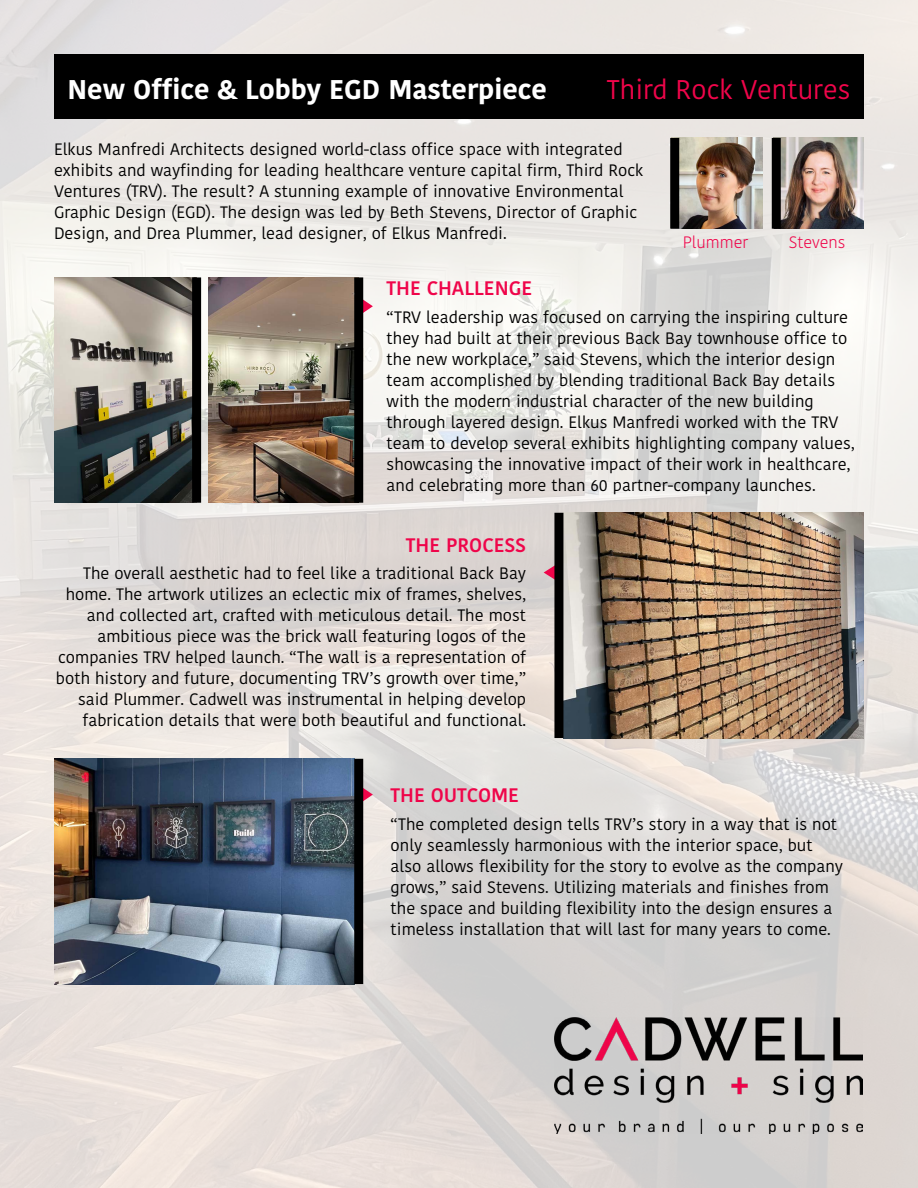
<style>
.page{position:relative;width:918px;height:1188px;background:#fff}
.page>*{position:absolute;margin:0;border:0;box-sizing:border-box;transform-origin:0 0}
.t1{font:700 27px "Kohinoor Telugu";color:#fff}
.t2{font:27px "Kohinoor Telugu";color:#ef054a}
.t3{font:600 19.5px "Kohinoor Telugu";color:#ef054a}
.t4{font:16.5px/21px "Kohinoor Telugu";color:#000}
.t5{font:300 16.5px "Kohinoor Telugu";color:#ef054a}
</style>
<div class="page">
<img style="left:0;top:0;width:918px;height:1188px">
<div style="left:54px;top:54px;width:810px;height:65px;background:#000"></div>
<img style="left:54px;top:277px;width:138px;height:226px">
<img style="left:209px;top:277px;width:145px;height:226px">
<img style="left:564px;top:513px;width:300px;height:225px">
<img style="left:54px;top:759px;width:300px;height:225px">
<svg style="left:363px;top:296px;width:10px;height:21px"></svg>
<svg style="left:363px;top:784px;width:10px;height:21px"></svg>
<svg style="left:544px;top:563px;width:10px;height:19px"></svg>
<div style="left:354px;top:759px;width:9px;height:225px;background:#000"></div>
<div style="left:354px;top:277px;width:9px;height:226px;background:#000"></div>
<div style="left:192px;top:277px;width:9px;height:226px;background:#000"></div>
<div style="left:554px;top:513px;width:9px;height:225px;background:#000"></div>
<img style="left:554px;top:1018px;width:309px;height:116px">
<img style="left:781px;top:138px;width:83px;height:91px">
<img style="left:679px;top:138px;width:83px;height:91px">
<div style="left:772px;top:138px;width:9px;height:91px;background:#000"></div>
<div style="left:670px;top:138px;width:9px;height:91px;background:#000"></div>
<h1 class="t1" style="left:68px;top:74px;width:481px">New Office &amp; Lobby EGD Masterpiece</h1>
<h1 class="t2" style="left:607px;top:74px;width:245px">Third Rock Ventures</h1>
<p class="t4" style="left:54px;top:139px;width:591px">Elkus Manfredi Architects designed world-class office space with integrated exhibits and wayfinding for leading healthcare venture capital firm, Third Rock Ventures (TRV). The result? A stunning example of innovative Environmental Graphic Design (EGD). The design was led by Beth Stevens, Director of Graphic Design, and Drea Plummer, lead designer, of Elkus Manfredi.</p>
<p class="t5" style="left:683px;top:232px;width:67px">Plummer</p>
<p class="t5" style="left:789px;top:232px;width:58px">Stevens</p>
<p class="t3" style="left:387px;top:277px;width:147px">THE CHALLENGE</p>
<p class="t4" style="left:387px;top:306px;width:470px">“TRV leadership was focused on carrying the inspiring culture they had built at their previous Back Bay townhouse office to the new workplace,” said Stevens, which the interior design team accomplished by blending traditional Back Bay details with the modern industrial character of the new building through layered design. Elkus Manfredi worked with the TRV team to develop several exhibits highlighting company values, showcasing the innovative impact of their work in healthcare, and celebrating more than 60 partner-company launches.</p>
<p class="t3" style="left:406px;top:533px;width:122px">THE PROCESS</p>
<p class="t4" style="left:56px;top:563px;width:472px;text-align:right">The overall aesthetic had to feel like a traditional Back Bay home. The artwork utilizes an eclectic mix of frames, shelves, and collected art, crafted with meticulous detail. The most ambitious piece was the brick wall featuring logos of the companies TRV helped launch. “The wall is a representation of both history and future, documenting TRV’s growth over time,” said Plummer. Cadwell was instrumental in helping develop fabrication details that were both beautiful and functional.</p>
<p class="t3" style="left:391px;top:784px;width:130px">THE OUTCOME</p>
<p class="t4" style="left:391px;top:814px;width:454px">“The completed design tells TRV’s story in a way that is not only seamlessly harmonious with the interior space, but also allows flexibility for the story to evolve as the company grows,” said Stevens. Utilizing materials and finishes from the space and building flexibility into the design ensures a timeless installation that will last for many years to come.</p>
</div>
